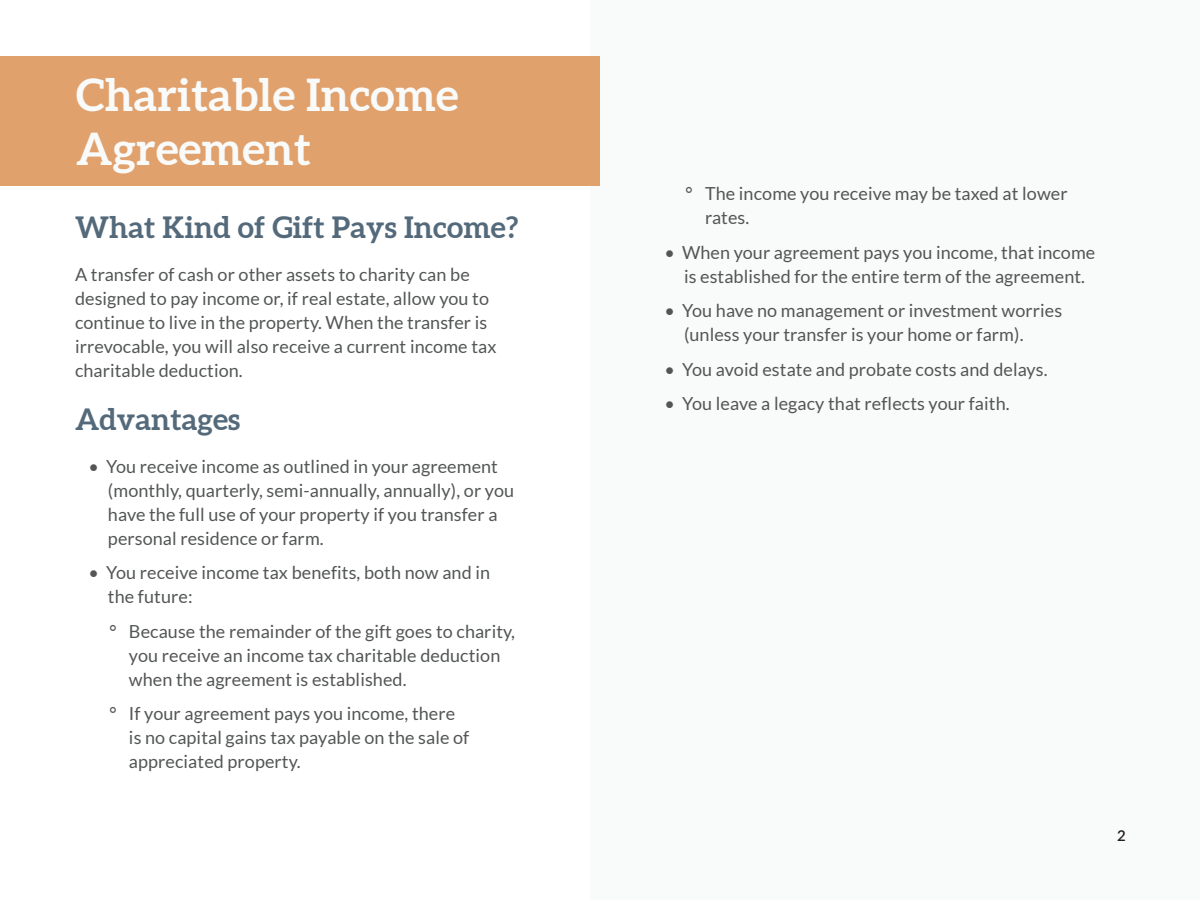
<style>
.page{position:relative;width:1200px;height:900px;background:#f9fafa}
.page>*{position:absolute;margin:0;border:0;box-sizing:border-box;transform-origin:0 0}
.Ocean_Title{font:700 45px/54px "Aleo";letter-spacing:.005em;color:#f9fafa}
.Dark_subhead{font:700 30px "Aleo";letter-spacing:.005em;color:#546a7b}
.Body_text{font:18px/24px "Lato";letter-spacing:.005em;color:#545555}
.List{font:18px/24px "Lato";letter-spacing:.005em;color:#545555}
.t1{font:600 15px "Lato";color:#231f20}
</style>
<div class="page">
<div style="left:0;top:0;width:590px;height:900px;background:#fff"></div>
<div style="left:0;top:57px;width:600px;height:129px;background:#e1a16d"></div>
<p class="Ocean_Title" style="left:76px;top:70px;width:384px">Charitable Income<br>Agreement</p>
<p class="Dark_subhead" style="left:75px;top:209px;width:445px">What Kind of Gift Pays Income?</p>
<p class="Body_text" style="left:75px;top:262px;width:423px">A transfer of cash or other assets to charity can be designed to pay income or, if real estate, allow you to continue to live in the property. When the transfer is irrevocable, you will also receive a current income tax charitable deduction.</p>
<p class="Dark_subhead" style="left:75px;top:400px;width:167px">Advantages</p>
<p class="List" style="left:108px;top:454px;width:408px;text-indent:-19px">• You receive income as outlined in your agreement (monthly, quarterly, semi-annually, annually), or you have the full use of your property if you transfer a personal residence or farm.</p>
<p class="List" style="left:108px;top:560px;width:384px;text-indent:-19px">• You receive income tax benefits, both now and in the future:</p>
<p class="Body_text" style="left:129px;top:619px;width:388px;text-indent:-19px">° Because the remainder of the gift goes to charity, you receive an income tax charitable deduction when the agreement is established.</p>
<p class="Body_text" style="left:129px;top:701px;width:342px;text-indent:-19px">° If your agreement pays you income, there is no capital gains tax payable on the sale of appreciated property.</p>
<p class="Body_text" style="left:705px;top:182px;width:364px;text-indent:-19px">° The income you receive may be taxed at lower rates.</p>
<p class="List" style="left:665px;top:240px;width:432px;text-align:center">• When your agreement pays you income, that income is established for the entire term of the agreement.</p>
<p class="List" style="left:684px;top:299px;width:380px;text-indent:-19px">• You have no management or investment worries (unless your transfer is your home or farm).</p>
<p class="List" style="left:665px;top:357px;width:385px">• You avoid estate and probate costs and delays.</p>
<p class="List" style="left:665px;top:392px;width:347px">• You leave a legacy that reflects your faith.</p>
<p class="t1" style="left:1117px;top:824px;width:10px">2</p>
</div>
